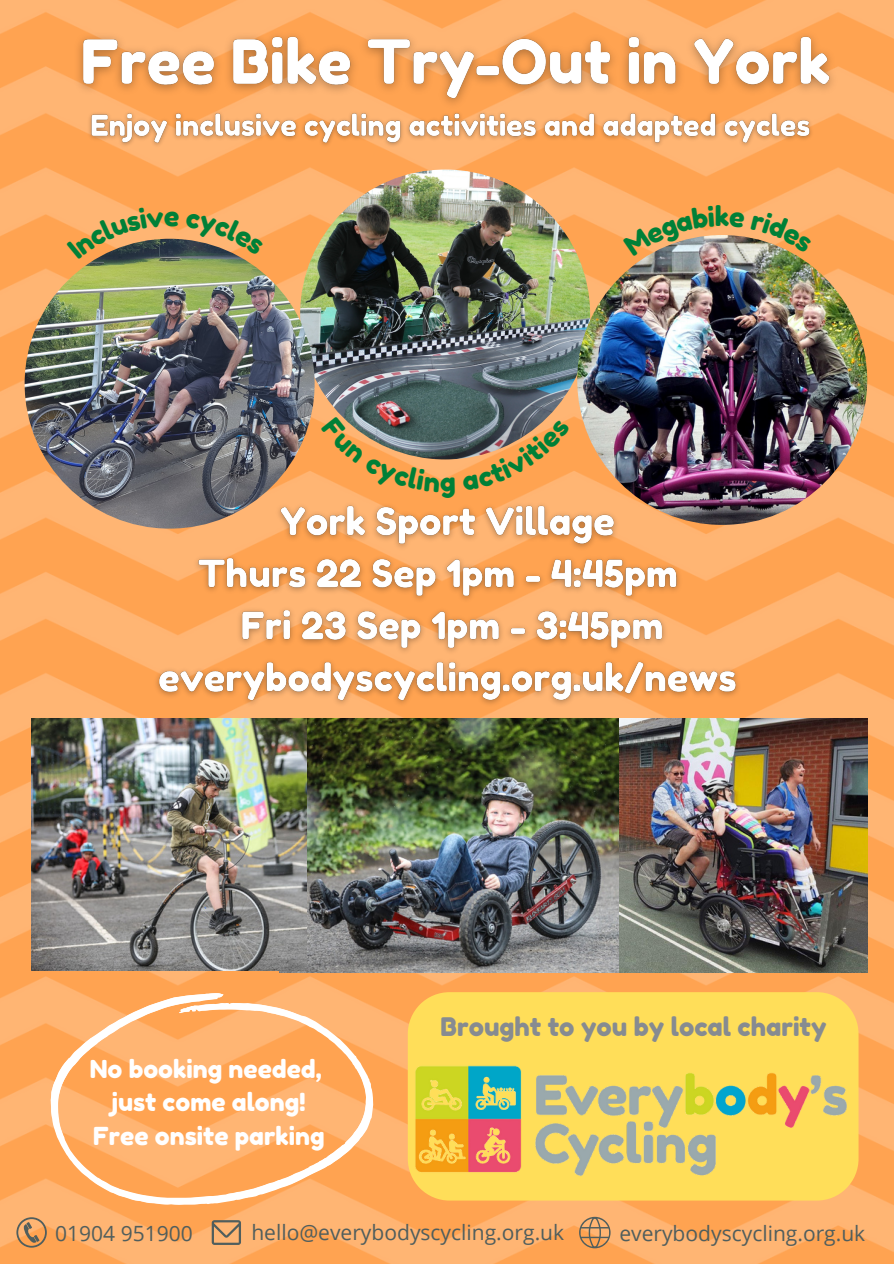
<style>
.page{position:relative;width:894px;height:1264px;background:#fff}
.page>*{position:absolute;margin:0;border:0;box-sizing:border-box;transform-origin:0 0}
.t1{font:27px "Fredoka One";color:#008037}
.t2{font:25.5px "Fredoka One";color:#868b91}
.t3{font:24.75px/33.8px "Fredoka One";color:#fff;text-align:center}
.t4{font:21px "Open Sans";color:#505e5d}
</style>
<div class="page">
<img style="left:0;top:0;width:893px;height:1263px">
<img style="left:300px;top:169px;width:290px;height:290px;border-radius:50%">
<img style="left:577px;top:235px;width:289px;height:290px;border-radius:50%">
<img style="left:279px;top:718px;width:340px;height:254px">
<img style="left:32px;top:718px;width:275px;height:252px">
<img style="left:25px;top:239px;width:289px;height:289px;border-radius:50%">
<img style="left:619px;top:718px;width:247px;height:254px">
<svg style="left:51px;top:993px;width:321px;height:211px;background:#ffb26e"></svg>
<div style="left:407px;top:992px;width:451px;height:65px;background:#ffde59"></div>
<img style="left:368px;top:1057px;width:525px;height:175px">
<svg style="left:579px;top:1216px;width:31px;height:32px"></svg>
<svg style="left:212px;top:1220px;width:29px;height:24px"></svg>
<svg style="left:16px;top:1217px;width:31px;height:30px"></svg>
<img style="left:149px;top:491px;width:596px;height:220px">
<img style="left:67px;top:12px;width:778px;height:104px">
<img style="left:75px;top:99px;width:743px;height:52px">
<svg style="left:66px;top:207px;width:113px;height:52px;background:#d49760"></svg>
<svg style="left:185px;top:212px;width:79px;height:44px;background:#df9f66"></svg>
<svg style="left:321px;top:416px;width:134px;height:82px;background:#cb9560"></svg>
<svg style="left:462px;top:419px;width:108px;height:72px;background:#d2945c"></svg>
<svg style="left:622px;top:205px;width:92px;height:52px;background:#ecad74"></svg>
<svg style="left:728px;top:211px;width:16px;height:17px"></svg>
<svg style="left:750px;top:212px;width:62px;height:41px;background:#f1ae6f"></svg>
<p class="t1" style="left:714px;top:200px;width:16px">k</p>
<p class="t3" style="left:90px;top:1051px;width:236px">No booking needed, just come along!<br>Free onsite parking</p>
<p class="t2" style="left:440px;top:1010px;width:387px">Brought to you by local charity</p>
<p class="t4" style="left:55px;top:1218px;width:139px">01904 951900</p>
<p class="t4" style="left:251px;top:1217px;width:314px">hello@everybodyscycling.org.uk</p>
<p class="t4" style="left:619px;top:1218px;width:247px">everybodyscycling.org.uk</p>
</div>
